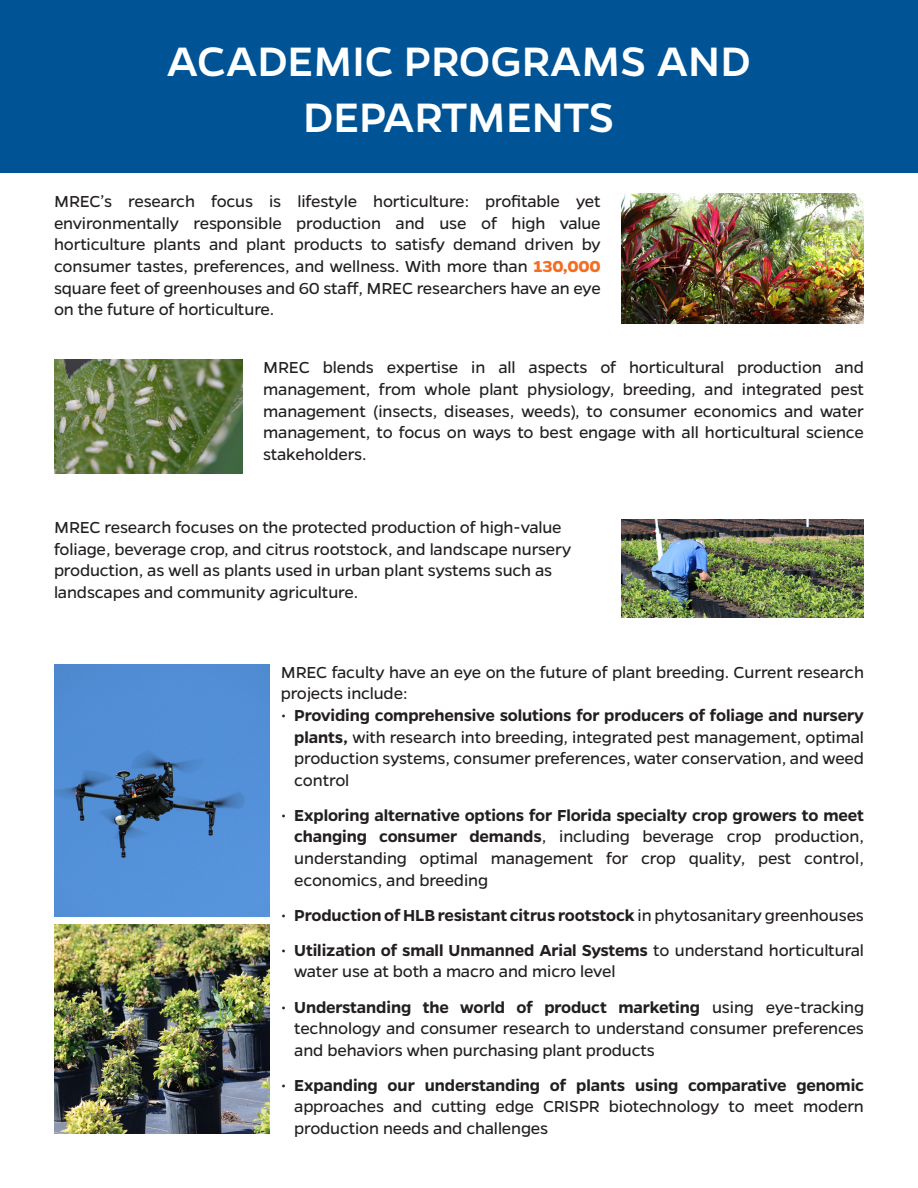
<style>
.page{position:relative;width:918px;height:1188px;background:#fff}
.page>*{position:absolute;margin:0;border:0;box-sizing:border-box;transform-origin:0 0}
.t1{font:500 46.5px/55.8px "Gentona";color:#fff;text-align:center}
.t2{font:18px/21.6px "Gentona";letter-spacing:-.01em;color:#231f20;text-align:justify}
.t3{font:600 18px "Gentona";letter-spacing:-.01em;color:#231f20}
.s1{font-weight:700;color:#f36e21}
.s2{font-weight:600}
.s3{font-weight:400}
</style>
<div class="page">
<div style="left:0;top:0;width:918px;height:173px;background:#005495"></div>
<img style="left:621px;top:194px;width:243px;height:130px">
<img style="left:621px;top:520px;width:243px;height:98px">
<img style="left:54px;top:664px;width:216px;height:253px">
<img style="left:54px;top:924px;width:216px;height:210px">
<img style="left:54px;top:360px;width:189px;height:113px">
<p class="t1" style="left:167px;top:33px;width:586px">ACADEMIC PROGRAMS AND<br>DEPARTMENTS</p>
<p class="t2" style="left:54px;top:191px;width:548px">MREC’s research focus is lifestyle horticulture: profitable yet environmentally responsible production and use of high value horticulture plants and plant products to satisfy demand driven by consumer tastes, preferences, and wellness. With more than <span class="s1">130,000 </span>square feet of greenhouses and 60 staff, MREC researchers have an eye on the future of horticulture.</p>
<p class="t2" style="left:263px;top:357px;width:602px">MREC blends expertise in all aspects of horticultural production and management, from whole plant physiology, breeding, and integrated pest management (insects, diseases, weeds), to consumer economics and water management, to focus on ways to best engage with all horticultural science stakeholders.</p>
<p class="t2" style="left:54px;top:517px;width:519px;text-align:left">MREC research focuses on the protected production of high-value foliage, beverage crop, and citrus rootstock, and landscape nursery production, as well as plants used in urban plant systems such as landscapes and community agriculture.</p>
<p class="t2" style="left:281px;top:661px;width:585px">MREC faculty have an eye on the future of plant breeding. Current research projects include:</p>
<p class="t2" style="left:294px;top:704px;width:571px;text-indent:-14px">• <span class="s2">Providing comprehensive solutions for producers of foliage and nursery plants,</span> with research into breeding, integrated pest management, optimal production systems, consumer preferences, water conservation, and weed control</p>
<p class="t2" style="left:294px;top:804px;width:571px;text-indent:-14px">• <span class="s2">Exploring alternative options for Florida specialty crop growers to meet changing consumer demands</span>, including beverage crop production, understanding optimal management for crop quality, pest control, economics, and breeding</p>
<p class="t3" style="left:281px;top:905px;width:585px"><span class="s3">•</span> Production of HLB resistant citrus rootstock <span class="s3">in phytosanitary greenhouses</span></p>
<p class="t2" style="left:294px;top:939px;width:571px;text-indent:-14px">• <span class="s2">Utilization of small Unmanned Arial Systems</span> to understand horticultural water use at both a macro and micro level</p>
<p class="t2" style="left:294px;top:996px;width:571px;text-indent:-14px">• <span class="s2">Understanding the world of product marketing</span> using eye-tracking technology and consumer research to understand consumer preferences and behaviors when purchasing plant products</p>
<p class="t2" style="left:294px;top:1074px;width:571px;text-indent:-14px">• <span class="s2">Expanding our understanding of plants using comparative genomic </span>approaches and cutting edge CRISPR biotechnology to meet modern production needs and challenges</p>
</div>
